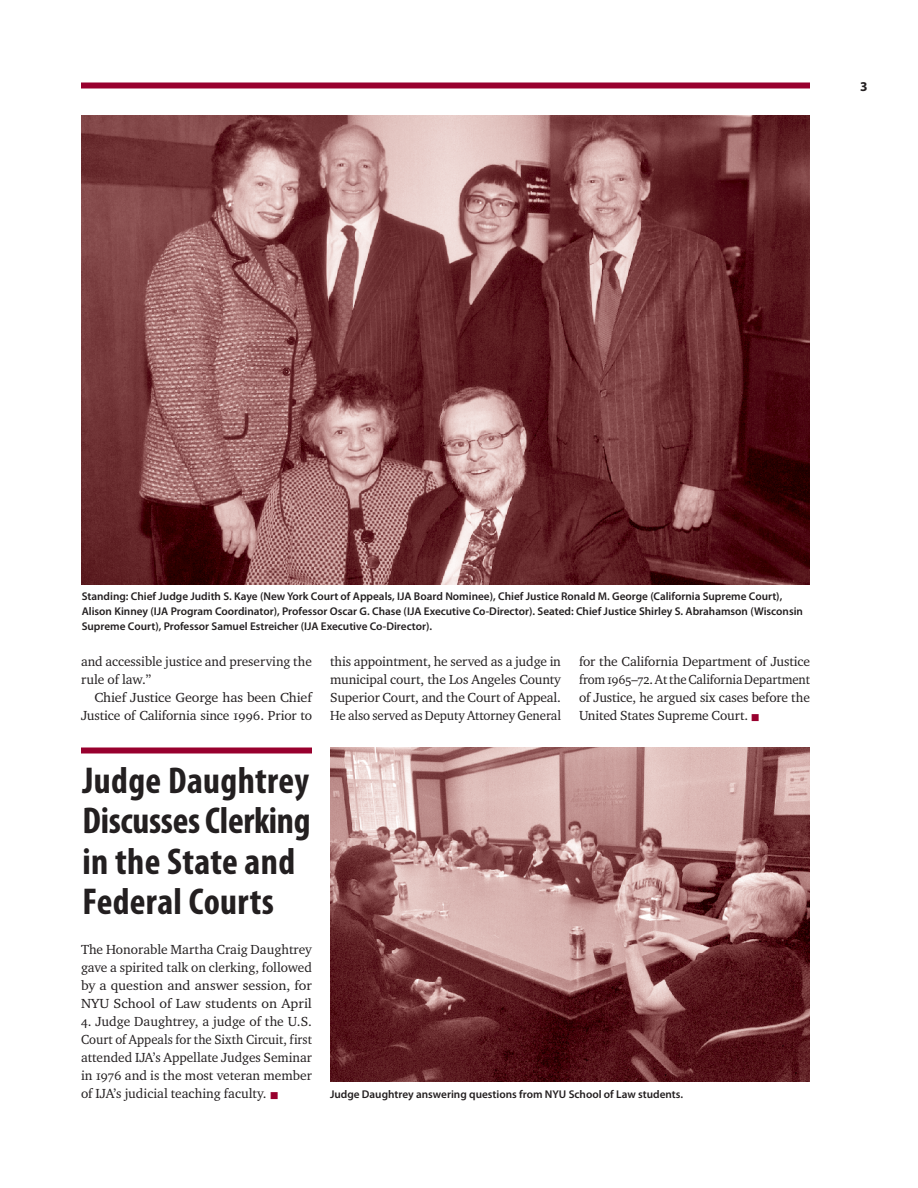
<style>
.page{position:relative;width:918px;height:1188px;background:#fff}
.page>*{position:absolute;margin:0;border:0;box-sizing:border-box;transform-origin:0 0}
.t1{font:700 condensed 37.5px/40.5px "Myriad Pro";letter-spacing:.01em;color:#231f20}
.t2{font:13.5px/18px "Charter ITC Regu OS";letter-spacing:-.01em;color:#231f20;text-align:justify}
.t3{font:13.5px/18px "Charter ITC Regu OS";letter-spacing:-.01em;color:#231f20;text-align:right;scale:1.05 1}
.t4{font:600 11.25px/15px "Myriad Pro";color:#231f20}
.s1{color:#98002e}
</style>
<div class="page">
<div style="left:81px;top:82px;width:729px;height:6px;background:#98002e"></div>
<img style="left:330px;top:747px;width:480px;height:335px">
<div style="left:81px;top:748px;width:231px;height:6px;background:#98002e"></div>
<img style="left:81px;top:116px;width:729px;height:468px">
<p class="t4" style="left:82px;top:588px;width:723px">Standing: Chief Judge Judith S. Kaye (New York Court of Appeals, IJA Board Nominee), Chief Justice Ronald M. George (California Supreme Court),<br>Alison Kinney (IJA Program Coordinator), Professor Oscar G. Chase (IJA Executive Co-Director). Seated: Chief Justice Shirley S. Abrahamson (Wisconsin<br>Supreme Court), Professor Samuel Estreicher (IJA Executive Co-Director).</p>
<p class="t2" style="left:81px;top:652px;width:232px">and accessible justice and preserving the rule of law.”</p>
<p class="t3" style="left:81px;top:688px;width:222px">Chief Justice George has been Chief<br>Justice of California since 1996. Prior to</p>
<p class="t2" style="left:330px;top:652px;width:233px">this appointment, he served as a judge in municipal court, the Los Angeles County Superior Court, and the Court of Appeal.<br>He also served as Deputy Attorney General</p>
<p class="t2" style="left:579px;top:652px;width:233px">for the California Department of Justice from 1965–72. At the California Department of Justice, he argued six cases before the United States Supreme Court. <span class="s1">■</span></p>
<h1 class="t1" style="left:82px;top:759px;width:229px">Judge Daughtrey<br>Discusses Clerking in the State and<br>Federal Courts</h1>
<p class="t2" style="left:81px;top:940px;width:233px">The Honorable Martha Craig Daughtrey gave a spirited talk on clerking, followed by a question and answer session, for NYU School of Law students on April</p>
<p class="t2" style="left:81px;top:1012px;width:233px">4. Judge Daughtrey, a judge of the U.S.<br>Court of Appeals for the Sixth Circuit, first attended IJA’s Appellate Judges Seminar in 1976 and is the most veteran member of IJA’s judicial teaching faculty. <span class="s1">■</span></p>
<p class="t4" style="left:330px;top:1086px;width:355px">Judge Daughtrey answering questions from NYU School of Law students.</p>
</div>
